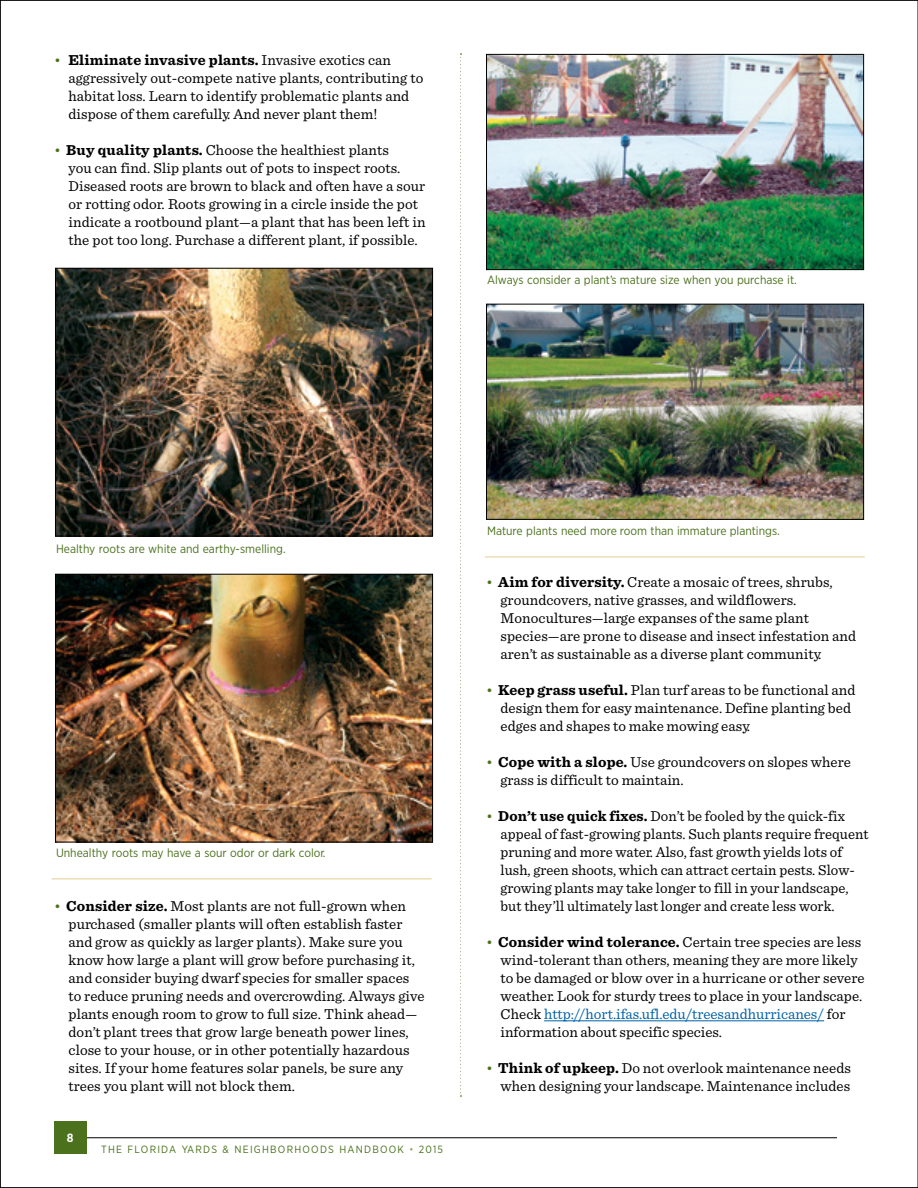
<style>
.page{position:relative;width:918px;height:1188px;background:#fff}
.page>*{position:absolute;margin:0;border:0;box-sizing:border-box;transform-origin:0 0}
.ParaStyle01-Leading{font:15px/18px "Sentinel";letter-spacing:.005em;color:#000}
.ParaStyle15-Leading{font:15px/18px "Sentinel";letter-spacing:.005em;color:#000}
.ParaStyle01-Leading-2{font:12px "Gotham Narrow";color:#4b711d}
.t1{font:700 12px "Gotham Narrow";color:#fff}
.t2{font:10.5px "Gotham Narrow";letter-spacing:.115em;color:#4b711d}
.s1{color:#4b711d}
.s2{font-weight:700}
.s3{color:#99ae7a}
.s4{color:#0062a8}
</style>
<div class="page">
<img style="left:0;top:0;width:917px;height:1188px">
<hr style="left:917px;top:0;width:1px;height:1188px;background:#000">
<p class="ParaStyle15-Leading" style="left:69px;top:50px;width:356px;text-indent:-15px"><span class="s1">•</span> <span class="s2">Eliminate invasive plants.</span> Invasive exotics can aggressively out-compete native plants, contributing to habitat loss. Learn to identify problematic plants and dispose of them carefully. And never plant them!</p>
<p class="ParaStyle01-Leading" style="left:69px;top:140px;width:359px;text-indent:-15px"><span class="s1">•</span> <span class="s2">Buy quality plants.</span> Choose the healthiest plants<br>you can find. Slip plants out of pots to inspect roots.<br>Diseased roots are brown to black and often have a sour or rotting odor. Roots growing in a circle inside the pot indicate a rootbound plant—a plant that has been left in the pot too long. Purchase a different plant, if possible.</p>
<p class="ParaStyle01-Leading-2" style="left:487px;top:272px;width:311px">Always consider a plant’s mature size when you purchase it.</p>
<p class="ParaStyle01-Leading-2" style="left:56px;top:541px;width:231px">Healthy roots are white and earthy-smelling.</p>
<p class="ParaStyle01-Leading-2" style="left:56px;top:845px;width:271px">Unhealthy roots may have a sour odor or dark color.</p>
<p class="ParaStyle01-Leading" style="left:69px;top:896px;width:358px;text-indent:-15px"><span class="s1">•</span> <span class="s2">Consider size.</span> Most plants are not full-grown when purchased (smaller plants will often establish faster and grow as quickly as larger plants). Make sure you know how large a plant will grow before purchasing it, and consider buying dwarf species for smaller spaces to reduce pruning needs and overcrowding. Always give plants enough room to grow to full size. Think ahead— don’t plant trees that grow large beneath power lines, close to your house, or in other potentially hazardous sites. If your home features solar panels, be sure any trees you plant will not block them.</p>
<p class="t1" style="left:67px;top:1130px;width:8px">8</p>
<p class="t2" style="left:101px;top:1142px;width:343px">THE FLORIDA YARDS &amp; NEIGHBORHOODS HANDBOOK <span class="s3">•</span> 2015</p>
<p class="ParaStyle01-Leading-2" style="left:487px;top:524px;width:294px">Mature plants need more room than immature plantings.</p>
<p class="ParaStyle01-Leading" style="left:501px;top:572px;width:357px;text-indent:-15px"><span class="s1">•</span> <span class="s2">Aim for diversity.</span> Create a mosaic of trees, shrubs, groundcovers, native grasses, and wildflowers.<br>Monocultures—large expanses of the same plant species—are prone to disease and insect infestation and aren’t as sustainable as a diverse plant community.</p>
<p class="ParaStyle01-Leading" style="left:501px;top:680px;width:357px;text-indent:-15px"><span class="s1">•</span> <span class="s2">Keep grass useful.</span> Plan turf areas to be functional and design them for easy maintenance. Define planting bed edges and shapes to make mowing easy.</p>
<p class="ParaStyle01-Leading" style="left:501px;top:752px;width:352px;text-indent:-15px"><span class="s1">•</span> <span class="s2">Cope with a slope.</span> Use groundcovers on slopes where grass is difficult to maintain.</p>
<p class="ParaStyle01-Leading" style="left:501px;top:806px;width:370px;text-indent:-15px"><span class="s1">•</span> <span class="s2">Don’t use quick fixes.</span> Don’t be fooled by the quick-fix appeal of fast-growing plants. Such plants require frequent pruning and more water. Also, fast growth yields lots of lush, green shoots, which can attract certain pests. Slow&shy;growing plants may take longer to fill in your landscape, but they’ll ultimately last longer and create less work.</p>
<p class="ParaStyle01-Leading" style="left:501px;top:932px;width:366px;text-indent:-15px"><span class="s1">•</span> <span class="s2">Consider wind tolerance.</span> Certain tree species are less wind-tolerant than others, meaning they are more likely to be damaged or blow over in a hurricane or other severe weather. Look for sturdy trees to place in your landscape.<br>Check <span class="s4">http://hort.ifas.ufl.edu/treesandhurricanes/</span> for information about specific species.</p>
<p class="ParaStyle01-Leading" style="left:486px;top:1058px;width:366px;text-align:right"><span class="s1">•</span> <span class="s2">Think of upkeep.</span> Do not overlook maintenance needs when designing your landscape. Maintenance includes</p>
</div>
